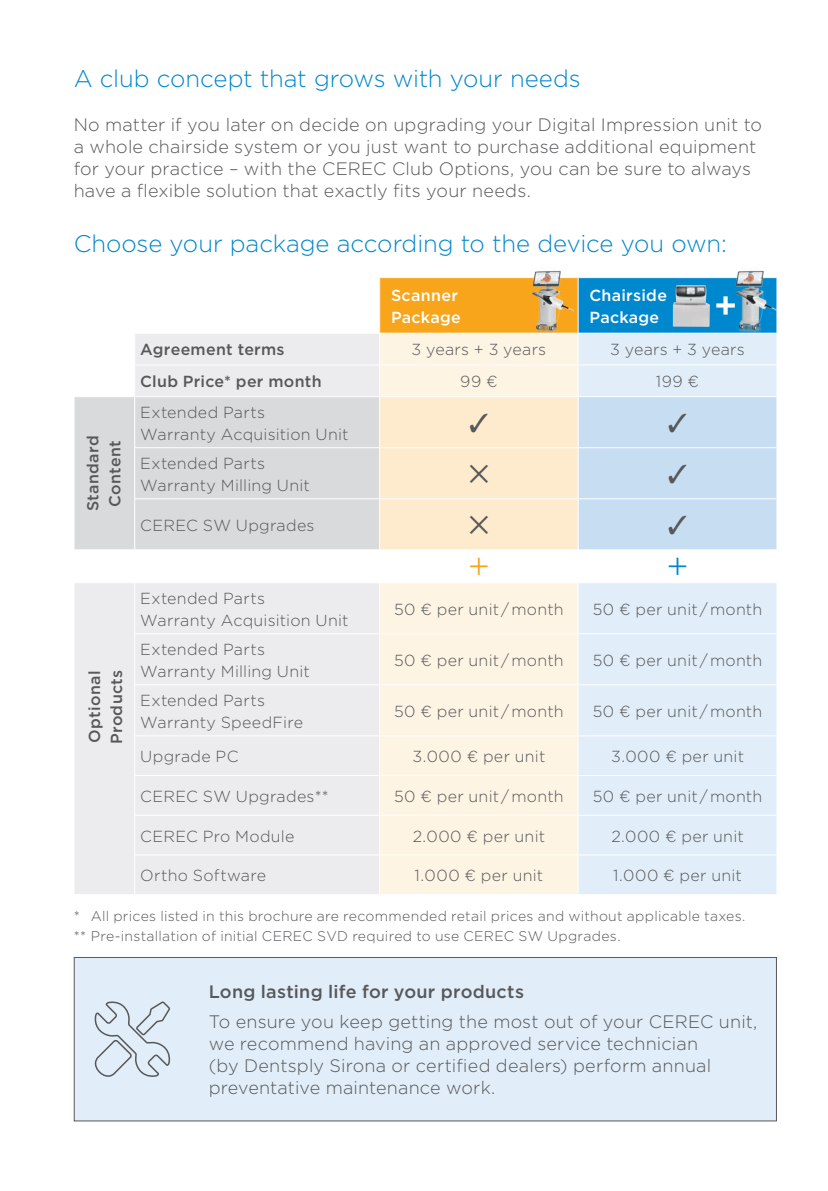
<style>
.page{position:relative;width:828px;height:1191px;background:#fff}
.page>*{position:absolute;margin:0;border:0;box-sizing:border-box;transform-origin:0 0}
.t1{font:300 36px "Gotham";color:#f9a51b}
.t2{font:300 36px "Gotham";color:#0088ce}
.t3{font:300 24px "Gotham";letter-spacing:-.01em;color:#0088ce}
.t4{font:300 18px/22px "Gotham";letter-spacing:.01em;color:#57585a}
.t5{font:500 18px "Gotham";letter-spacing:.015em;color:#57585a}
.t6{font:300 16px/22px "Gotham";letter-spacing:.02em;color:#57585a}
.t7{font:500 16px/22px "Gotham";letter-spacing:.02em;color:#57585a}
.t8{font:500 16px/22px "Gotham";letter-spacing:.02em;color:#fff}
.t9{font:300 14px "Gotham";letter-spacing:.02em;color:#57585a}
</style>
<div class="page">
<div style="left:74px;top:957px;width:703px;height:164px;background:#e1edf8;border:1px solid #57585a"></div>
<div style="left:380px;top:277px;width:198px;height:56px;background:#f9a51b"></div>
<div style="left:578px;top:277px;width:199px;height:56px;background:#0088ce"></div>
<svg style="left:75px;top:334px;width:304px;height:560px;background:#eeeeef"></svg>
<svg style="left:380px;top:334px;width:198px;height:560px;background:#fef4e6"></svg>
<svg style="left:579px;top:334px;width:197px;height:560px;background:#e3eef8"></svg>
<div style="left:75px;top:397px;width:304px;height:152px;background:#d9dadc"></div>
<hr style="left:380px;top:277px;width:198px;height:1px;background:#fff">
<hr style="left:578px;top:277px;width:199px;height:1px;background:#fff">
<hr style="left:578px;top:278px;width:1px;height:55px;background:#fff">
<hr style="left:776px;top:278px;width:1px;height:55px;background:#fff">
<hr style="left:134px;top:333px;width:1px;height:32px;background:#fff">
<hr style="left:74px;top:364px;width:61px;height:1px;background:#fff">
<hr style="left:135px;top:364px;width:245px;height:1px;background:#fff">
<hr style="left:134px;top:365px;width:1px;height:31px;background:#fff">
<hr style="left:380px;top:364px;width:198px;height:1px;background:#fff">
<hr style="left:578px;top:364px;width:199px;height:1px;background:#fff">
<hr style="left:74px;top:396px;width:61px;height:1px;background:#fff">
<hr style="left:135px;top:396px;width:245px;height:1px;background:#fff">
<hr style="left:134px;top:397px;width:1px;height:50px;background:#fff">
<hr style="left:380px;top:396px;width:198px;height:1px;background:#fff">
<hr style="left:578px;top:396px;width:199px;height:1px;background:#fff">
<hr style="left:134px;top:447px;width:246px;height:1px;background:#fff">
<hr style="left:134px;top:448px;width:1px;height:50px;background:#fff">
<hr style="left:134px;top:498px;width:246px;height:1px;background:#fff">
<hr style="left:134px;top:499px;width:1px;height:50px;background:#fff">
<hr style="left:74px;top:549px;width:61px;height:1px;background:#fff">
<hr style="left:135px;top:549px;width:245px;height:1px;background:#fff">
<hr style="left:134px;top:550px;width:1px;height:32px;background:#fff">
<hr style="left:74px;top:582px;width:61px;height:1px;background:#fff">
<hr style="left:135px;top:582px;width:245px;height:1px;background:#fff">
<hr style="left:134px;top:583px;width:1px;height:50px;background:#fff">
<hr style="left:380px;top:582px;width:198px;height:1px;background:#fff">
<hr style="left:578px;top:582px;width:199px;height:1px;background:#fff">
<hr style="left:134px;top:633px;width:246px;height:1px;background:#fff">
<hr style="left:134px;top:634px;width:1px;height:50px;background:#fff">
<hr style="left:380px;top:633px;width:198px;height:1px;background:#fff">
<hr style="left:578px;top:633px;width:199px;height:1px;background:#fff">
<hr style="left:134px;top:684px;width:246px;height:1px;background:#fff">
<hr style="left:134px;top:685px;width:1px;height:50px;background:#fff">
<hr style="left:380px;top:684px;width:198px;height:1px;background:#fff">
<hr style="left:578px;top:684px;width:199px;height:1px;background:#fff">
<hr style="left:134px;top:735px;width:246px;height:1px;background:#fff">
<hr style="left:134px;top:736px;width:1px;height:39px;background:#fff">
<hr style="left:380px;top:735px;width:198px;height:1px;background:#fff">
<hr style="left:578px;top:735px;width:199px;height:1px;background:#fff">
<hr style="left:134px;top:775px;width:246px;height:1px;background:#fff">
<hr style="left:134px;top:776px;width:1px;height:39px;background:#fff">
<hr style="left:380px;top:775px;width:198px;height:1px;background:#fff">
<hr style="left:578px;top:775px;width:199px;height:1px;background:#fff">
<hr style="left:134px;top:815px;width:246px;height:1px;background:#fff">
<hr style="left:134px;top:815px;width:1px;height:39px;background:#fff">
<hr style="left:380px;top:815px;width:198px;height:1px;background:#fff">
<hr style="left:578px;top:815px;width:199px;height:1px;background:#fff">
<hr style="left:134px;top:854px;width:246px;height:1px;background:#fff">
<hr style="left:134px;top:855px;width:1px;height:39px;background:#fff">
<hr style="left:380px;top:854px;width:198px;height:1px;background:#fff">
<hr style="left:578px;top:854px;width:199px;height:1px;background:#fff">
<svg style="left:716px;top:296px;width:14px;height:19px"></svg>
<svg style="left:94px;top:1001px;width:77px;height:120px"></svg>
<img style="left:532px;top:271px;width:34px;height:62px">
<img style="left:527px;top:278px;width:46px;height:47px">
<img style="left:735px;top:270px;width:35px;height:63px">
<img style="left:730px;top:278px;width:47px;height:47px">
<img style="left:673px;top:285px;width:36px;height:42px">
<svg style="left:380px;top:397px;width:397px;height:153px;background:#e2e4df"></svg>
<p class="t3" style="left:74px;top:64px;width:508px">A club concept that grows with your needs</p>
<p class="t4" style="left:74px;top:113px;width:690px">No matter if you later on decide on upgrading your Digital Impression unit to a whole chairside system or you just want to purchase additional equipment for your practice – with the CEREC Club Options, you can be sure to always have a flexible solution that exactly fits your needs.</p>
<p class="t3" style="left:74px;top:228px;width:654px">Choose your package according to the device you own:</p>
<p class="t8" style="left:391px;top:284px;width:71px">Scanner<br>Package</p>
<p class="t8" style="left:589px;top:284px;width:79px">Chairside<br>Package</p>
<p class="t7" style="left:140px;top:338px;width:146px">Agreement terms</p>
<p class="t6" style="left:411px;top:338px;width:136px">3 years + 3 years</p>
<p class="t6" style="left:610px;top:338px;width:136px">3 years + 3 years</p>
<p class="t7" style="left:140px;top:370px;width:183px">Club Price* per month</p>
<p class="t6" style="left:460px;top:370px;width:39px">99 €</p>
<p class="t6" style="left:656px;top:370px;width:45px">199 €</p>
<p class="t6" style="left:140px;top:400px;width:210px">Extended Parts<br>Warranty Acquisition Unit</p>
<p class="t6" style="left:140px;top:451px;width:171px">Extended Parts<br>Warranty Milling Unit</p>
<p class="t6" style="left:140px;top:513px;width:176px">CEREC SW Upgrades</p>
<p class="t1" style="left:468px;top:544px;width:24px">+</p>
<p class="t2" style="left:666px;top:544px;width:24px">+</p>
<p class="t6" style="left:140px;top:586px;width:210px">Extended Parts<br>Warranty Acquisition Unit</p>
<p class="t6" style="left:394px;top:597px;width:171px">50 € per unit / month</p>
<p class="t6" style="left:593px;top:597px;width:171px">50 € per unit / month</p>
<p class="t6" style="left:140px;top:637px;width:171px">Extended Parts<br>Warranty Milling Unit</p>
<p class="t6" style="left:394px;top:648px;width:171px">50 € per unit / month</p>
<p class="t6" style="left:593px;top:648px;width:171px">50 € per unit / month</p>
<p class="t6" style="left:140px;top:688px;width:164px">Extended Parts<br>Warranty SpeedFire</p>
<p class="t6" style="left:394px;top:699px;width:171px">50 € per unit / month</p>
<p class="t6" style="left:593px;top:699px;width:171px">50 € per unit / month</p>
<p class="t6" style="left:140px;top:745px;width:100px">Upgrade PC</p>
<p class="t6" style="left:412px;top:745px;width:134px">3.000 € per unit</p>
<p class="t6" style="left:611px;top:745px;width:134px">3.000 € per unit</p>
<p class="t6" style="left:140px;top:784px;width:190px">CEREC SW Upgrades**</p>
<p class="t6" style="left:394px;top:784px;width:171px">50 € per unit / month</p>
<p class="t6" style="left:593px;top:784px;width:171px">50 € per unit / month</p>
<p class="t6" style="left:140px;top:824px;width:156px">CEREC Pro Module</p>
<p class="t6" style="left:413px;top:824px;width:134px">2.000 € per unit</p>
<p class="t6" style="left:611px;top:824px;width:134px">2.000 € per unit</p>
<p class="t6" style="left:140px;top:864px;width:127px">Ortho Software</p>
<p class="t6" style="left:414px;top:864px;width:130px">1.000 € per unit</p>
<p class="t6" style="left:613px;top:864px;width:130px">1.000 € per unit</p>
<p class="t9" style="left:74px;top:907px;width:673px">* All prices listed in this brochure are recommended retail prices and without applicable taxes.</p>
<p class="t9" style="left:74px;top:927px;width:548px">** Pre-installation of initial CEREC SVD required to use CEREC SW Upgrades.</p>
<p class="t7" style="left:81px;top:511px;width:77px;rotate:-90deg">Standard<br>Content</p>
<p class="t7" style="left:83px;top:744px;width:76px;rotate:-90deg">Optional<br>Products</p>
<p class="t5" style="left:209px;top:980px;width:317px">Long lasting life for your products</p>
<p class="t4" style="left:209px;top:1010px;width:550px">To ensure you keep getting the most out of your CEREC unit, we recommend having an approved service technician<br>(by Dentsply Sirona or certified dealers) perform annual preventative maintenance work.</p>
</div>
